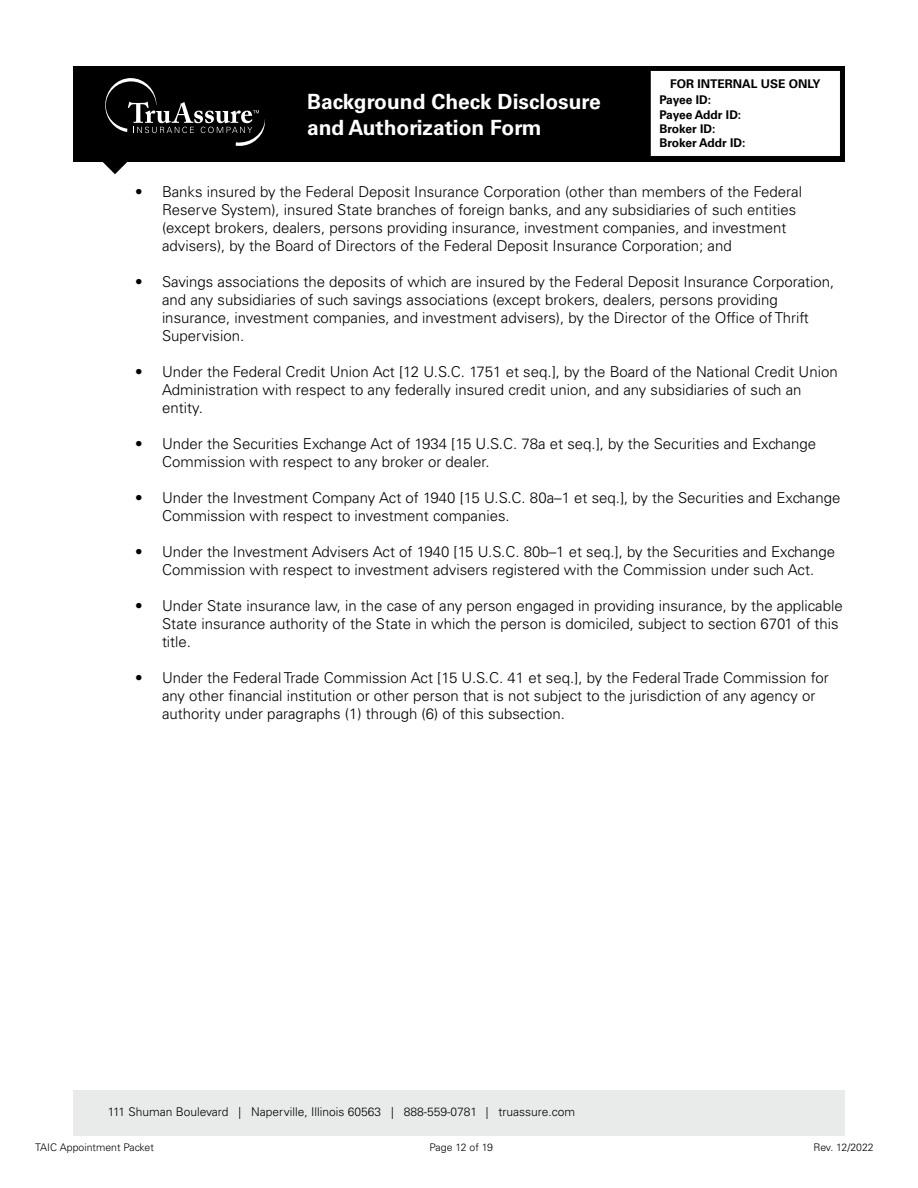
<style>
.page{position:relative;width:918px;height:1188px;background:#fff}
.page>*{position:absolute;margin:0;border:0;box-sizing:border-box;transform-origin:0 0}
.t1{font:700 21px/25.5px "Univers LT Std";color:#fff}
.List_4{font:300 15px/18px "Univers LT Std";color:#000}
.t2{font:300 12px "Univers LT Std";color:#000}
.t3{font:700 12px/14.4px "Univers LT Std";color:#000}
.t4{font:300 10.5px "Univers LT Std";color:#000}
</style>
<div class="page">
<div style="left:73px;top:1090px;width:772px;height:45px;background:#e9eaea"></div>
<div style="left:73px;top:66px;width:772px;height:96px;background:#000"></div>
<svg style="left:103px;top:78px;width:162px;height:96px"></svg>
<div style="left:650px;top:70px;width:190px;height:86px;background:#fff"></div>
<div style="left:650px;top:70px;width:191px;height:87px;border:1px solid #000"></div>
<p class="t3" style="left:659px;top:76px;width:163px;line-height:15.9px;text-indent:11px">FOR INTERNAL USE ONLY<br>Payee ID:</p>
<p class="t3" style="left:659px;top:107px;width:88px">Payee Addr ID:<br>Broker ID:<br>Broker Addr ID:</p>
<p class="List_4" style="left:162px;top:182px;width:642px;text-indent:-27px">• Banks insured by the Federal Deposit Insurance Corporation (other than members of the Federal Reserve System), insured State branches of foreign banks, and any subsidiaries of such entities (except brokers, dealers, persons providing insurance, investment companies, and investment advisers), by the Board of Directors of the Federal Deposit Insurance Corporation; and</p>
<p class="List_4" style="left:162px;top:272px;width:674px;text-indent:-27px">• Savings associations the deposits of which are insured by the Federal Deposit Insurance Corporation, and any subsidiaries of such savings associations (except brokers, dealers, persons providing insurance, investment companies, and investment advisers), by the Director of the Office of Thrift Supervision.</p>
<p class="List_4" style="left:162px;top:362px;width:677px;text-indent:-27px">• Under the Federal Credit Union Act [12 U.S.C. 1751 et seq.], by the Board of the National Credit Union<br>Administration with respect to any federally insured credit union, and any subsidiaries of such an entity.</p>
<p class="List_4" style="left:162px;top:434px;width:656px;text-indent:-27px">• Under the Securities Exchange Act of 1934 [15 U.S.C. 78a et seq.], by the Securities and Exchange<br>Commission with respect to any broker or dealer.</p>
<p class="List_4" style="left:162px;top:488px;width:680px;text-indent:-27px">• Under the Investment Company Act of 1940 [15 U.S.C. 80a–1 et seq.], by the Securities and Exchange<br>Commission with respect to investment companies.</p>
<p class="List_4" style="left:135px;top:542px;width:702px;text-align:center">• Under the Investment Advisers Act of 1940 [15 U.S.C. 80b–1 et seq.], by the Securities and Exchange<br>Commission with respect to investment advisers registered with the Commission under such Act.</p>
<p class="List_4" style="left:162px;top:596px;width:682px;text-indent:-27px">• Under State insurance law, in the case of any person engaged in providing insurance, by the applicable<br>State insurance authority of the State in which the person is domiciled, subject to section 6701 of this title.</p>
<p class="List_4" style="left:162px;top:668px;width:668px;text-indent:-27px">• Under the Federal Trade Commission Act [15 U.S.C. 41 et seq.], by the Federal Trade Commission for any other financial institution or other person that is not subject to the jurisdiction of any agency or authority under paragraphs (1) through (6) of this subsection.</p>
<h1 class="t1" style="left:307px;top:89px;width:295px">Background Check Disclosure and Authorization Form</h1>
<p class="t2" style="left:108px;top:1105px;width:469px">111 Shuman Boulevard | Naperville, Illinois 60563 | 888-559-0781 | truassure.com</p>
<p class="t4" style="left:35px;top:1141px;width:120px">TAIC Appointment Packet</p>
<p class="t4" style="left:430px;top:1141px;width:65px">Page 12 of 19</p>
<p class="t4" style="left:814px;top:1141px;width:62px">Rev. 12/2022</p>
</div>
